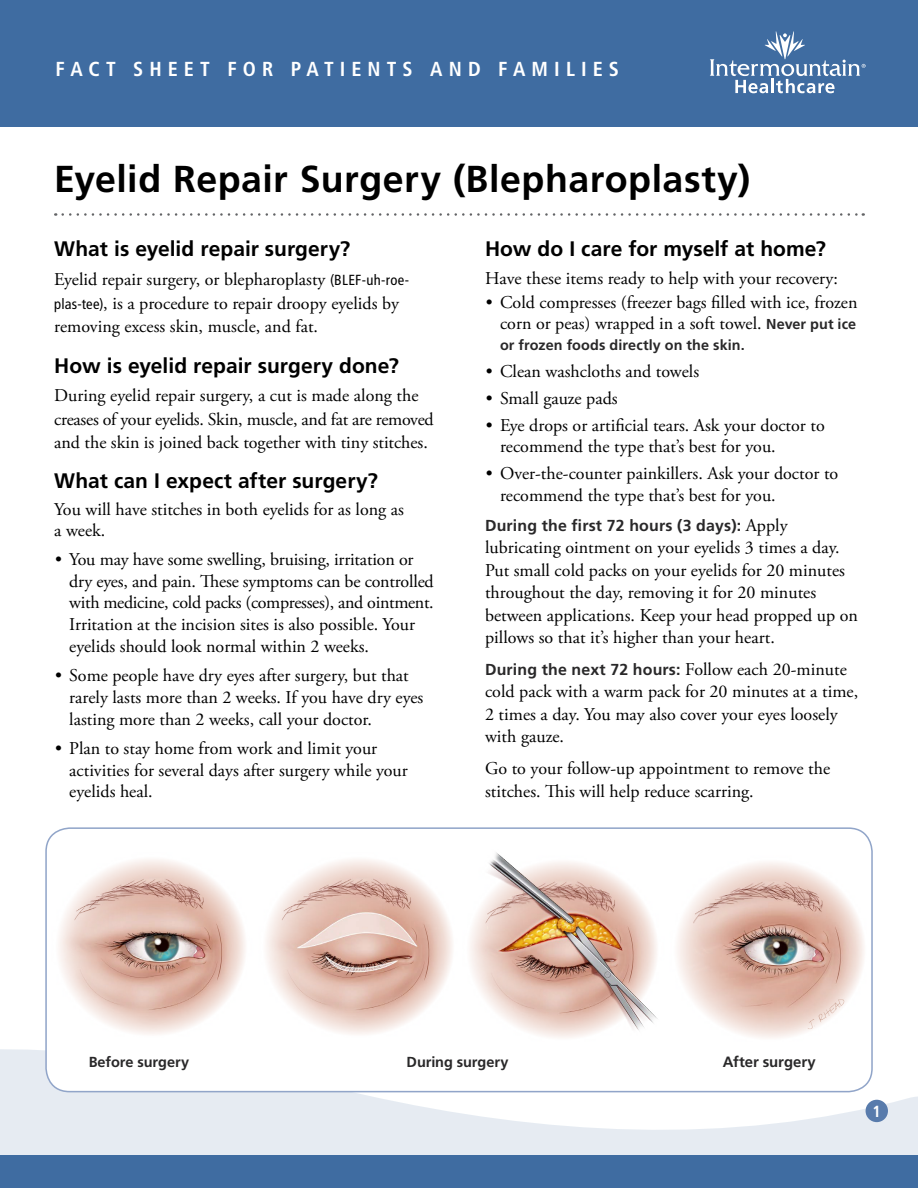
<style>
.page{position:relative;width:918px;height:1188px;background:#fff}
.page>*{position:absolute;margin:0;border:0;box-sizing:border-box;transform-origin:0 0}
.Title__h1{font:700 37.5px "Frutiger LT Std";letter-spacing:.015em;color:#000}
.Level_1__h2{font:700 21px "Frutiger LT Std";color:#000}
.t1{font:700 condensed 20.25px "Frutiger LT Std";letter-spacing:.3em;color:#fff}
.Main__p{font:18px/21.8px "Adobe Garamond Pro";color:#000}
.Main_tight_1{font:18px/21px "Adobe Garamond Pro";color:#000}
.Page_Number{font:700 condensed 16.2px "Frutiger LT Std";color:#fff}
.Main__p-2{font:700 15.9px "Frutiger LT Std";letter-spacing:.01em;color:#292829}
.t2{font:700 14.85px "Frutiger LT Std";letter-spacing:-.005em;color:#292829}
.t3{font:700 14.55px "Frutiger LT Std";letter-spacing:-.005em;color:#292829}
.t4{font:700 14.4px "Frutiger LT Std";letter-spacing:.005em;color:#292829}
.s1{font-family:"Frutiger LT Std";font-weight:700;font-size:14.4px;color:#292829}
.s2{font-family:"Adobe Garamond Pro";font-weight:400;font-size:18px;color:#000}
.s3{font-family:"Frutiger LT Std";font-stretch:condensed;font-size:14.7px}
</style>
<div class="page">
<svg style="left:0;top:1049px;width:918px;height:107px;fill:#e6ebf2"></svg>
<div style="left:0;top:1156px;width:918px;height:32px;background:#3f6ca1"></div>
<div style="left:0;top:0;width:918px;height:127px;background:#3f6ca1"></div>
<svg style="left:710px;top:31px;width:156px;height:62px"></svg>
<div style="left:866px;top:1100px;width:22px;height:22px;background:#587bac;border-radius:50%"></div>
<svg style="left:63px;top:213px;width:801px;height:3px"></svg>
<div style="left:46px;top:828px;width:826px;height:264px;background:#fff;border-radius:24px"></div>
<div style="left:45px;top:827px;width:828px;height:265px;border:2px solid #91a5c9;border-radius:24px"></div>
<img style="left:59px;top:859px;width:394px;height:175px">
<img style="left:470px;top:852px;width:394px;height:186px">
<p class="t1" style="left:56px;top:57px;width:565px">FACT SHEET FOR PATIENTS AND FAMILIES</p>
<p class="Title__h1" style="left:54px;top:157px;width:698px">Eyelid Repair Surgery (Blepharoplasty)</p>
<p class="Level_1__h2" style="left:485px;top:236px;width:342px">How do I care for myself at home?</p>
<p class="Main__p" style="left:485px;top:268px;width:354px">Have these items ready to help with your recovery:</p>
<p class="Main__p" style="left:486px;top:292px;width:373px;line-height:21px;text-align:right">• Cold compresses (freezer bags filled with ice, frozen corn or peas) wrapped in a soft towel. <span class="s1">Never put ice</span></p>
<p class="t4" style="left:500px;top:336px;width:246px">or frozen foods directly on the skin.</p>
<p class="Main__p" style="left:486px;top:361px;width:215px">• Clean washcloths and towels</p>
<p class="Main__p" style="left:486px;top:388px;width:133px">• Small gauze pads</p>
<p class="Main__p" style="left:500px;top:415px;width:326px;line-height:21px;text-indent:-14px">• Eye drops or artificial tears. Ask your doctor to recommend the type that’s best for you.</p>
<p class="Main__p" style="left:500px;top:463px;width:340px;text-indent:-14px">• Over-the-counter painkillers. Ask your doctor to recommend the type that’s best for you.</p>
<p class="Main__p-2" style="left:485px;top:516px;width:304px">During the first 72 hours (3 days): <span class="s2">Apply</span></p>
<p class="Main__p" style="left:485px;top:537px;width:374px;line-height:22.5px">lubricating ointment on your eyelids 3 times a day.<br>Put small cold packs on your eyelids for 20 minutes throughout the day, removing it for 20 minutes between applications. Keep your head propped up on pillows so that it’s higher than your heart.</p>
<p class="Main__p-2" style="left:485px;top:660px;width:363px">During the next 72 hours: <span class="s2">Follow each 20-minute</span></p>
<p class="Main__p" style="left:485px;top:681px;width:375px;line-height:22.5px">cold pack with a warm pack for 20 minutes at a time,<br>2 times a day. You may also cover your eyes loosely with gauze.</p>
<p class="Main__p" style="left:485px;top:757px;width:347px;line-height:23.2px">Go to your follow-up appointment to remove the stitches. This will help reduce scarring.</p>
<p class="Level_1__h2" style="left:54px;top:236px;width:298px">What is eyelid repair surgery?</p>
<p class="Main__p" style="left:54px;top:268px;width:356px;line-height:23.7px">Eyelid repair surgery, or blepharoplasty <span class="s3">(BLEF-uh-roe&shy;plas-tee)</span>, is a procedure to repair droopy eyelids by removing excess skin, muscle, and fat.</p>
<p class="Level_1__h2" style="left:54px;top:353px;width:346px">How is eyelid repair surgery done?</p>
<p class="Main__p" style="left:54px;top:385px;width:381px;line-height:23.2px">During eyelid repair surgery, a cut is made along the creases of your eyelids. Skin, muscle, and fat are removed and the skin is joined back together with tiny stitches.</p>
<p class="Level_1__h2" style="left:54px;top:469px;width:325px">What can I expect after surgery?</p>
<p class="Main_tight_1" style="left:54px;top:499px;width:351px">You will have stitches in both eyelids for as long as a week.</p>
<p class="Main__p" style="left:69px;top:549px;width:366px;text-indent:-14px">• You may have some swelling, bruising, irritation or dry eyes, and pain. These symptoms can be controlled with medicine, cold packs (compresses), and ointment.<br>Irritation at the incision sites is also possible. Your eyelids should look normal within 2 weeks.</p>
<p class="Main__p" style="left:69px;top:665px;width:356px;text-indent:-14px">• Some people have dry eyes after surgery, but that rarely lasts more than 2 weeks. If you have dry eyes lasting more than 2 weeks, call your doctor.</p>
<p class="Main__p" style="left:69px;top:738px;width:340px;text-indent:-14px">• Plan to stay home from work and limit your activities for several days after surgery while your eyelids heal.</p>
<p class="t3" style="left:89px;top:1053px;width:102px">Before surgery</p>
<p class="t3" style="left:407px;top:1053px;width:103px">During surgery</p>
<p class="t2" style="left:723px;top:1053px;width:95px">After surgery</p>
<p class="Page_Number" style="left:873px;top:1101px;width:10px">1</p>
</div>
